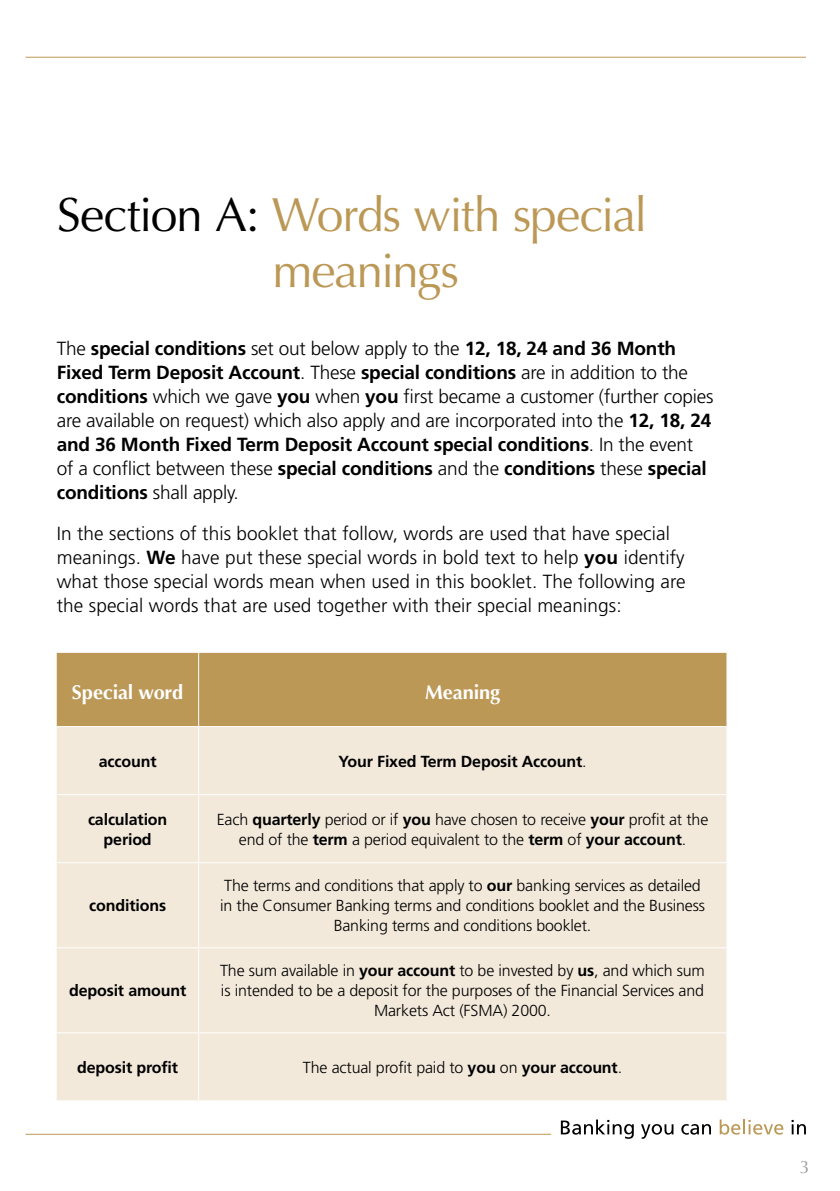
<style>
.page{position:relative;width:840px;height:1191px;background:#fff}
.page>*{position:absolute;margin:0;border:0;box-sizing:border-box;transform-origin:0 0}
.t1{font:48px/55.2px "Optima";letter-spacing:-.03em;color:#bc9856;text-align:center}
.t2{font:700 20px "Optima";letter-spacing:-.01em;color:#fff}
.t3{font:300 19px/24px "Frutiger";letter-spacing:.005em;color:#000}
.t4{font:18px "Optima";color:#9d9d9c}
.t5{font:300 16px/20px "Frutiger";letter-spacing:-.01em;color:#000;text-align:center}
.t6{font:700 16px/20px "Frutiger";letter-spacing:-.01em;color:#000;text-align:center}
.s1{color:#000}
.s2{font-weight:700}
.s3{font-weight:300}
</style>
<div class="page">
<svg style="left:560px;top:1119px;width:73px;height:19px"></svg>
<svg style="left:641px;top:1124px;width:32px;height:14px"></svg>
<svg style="left:681px;top:1124px;width:29px;height:10px"></svg>
<svg style="left:719px;top:1119px;width:64px;height:15px"></svg>
<svg style="left:791px;top:1120px;width:14px;height:14px"></svg>
<hr style="left:26px;top:1133px;width:524px;height:1px;background:#bc9856">
<hr style="left:26px;top:57px;width:779px;height:1px;background:#bc9856">
<div style="left:57px;top:653px;width:669px;height:73px;background:#bc9856"></div>
<div style="left:57px;top:727px;width:669px;height:373px;background:#f2e9db"></div>
<hr style="left:198px;top:653px;width:1px;height:73px;background:#fff">
<hr style="left:198px;top:727px;width:1px;height:67px;background:#fff">
<hr style="left:57px;top:794px;width:141px;height:1px;background:#fff">
<hr style="left:198px;top:794px;width:528px;height:1px;background:#fff">
<hr style="left:198px;top:795px;width:1px;height:67px;background:#fff">
<hr style="left:57px;top:862px;width:141px;height:1px;background:#fff">
<hr style="left:198px;top:862px;width:528px;height:1px;background:#fff">
<hr style="left:198px;top:863px;width:1px;height:84px;background:#fff">
<hr style="left:57px;top:947px;width:141px;height:1px;background:#fff">
<hr style="left:198px;top:947px;width:528px;height:1px;background:#fff">
<hr style="left:198px;top:948px;width:1px;height:84px;background:#fff">
<hr style="left:57px;top:1032px;width:141px;height:1px;background:#fff">
<hr style="left:198px;top:1032px;width:528px;height:1px;background:#fff">
<hr style="left:198px;top:1033px;width:1px;height:67px;background:#fff">
<h1 class="t1" style="left:57px;top:188px;width:592px"><span class="s1">Section A:</span> Words with special meanings</h1>
<p class="t3" style="left:57px;top:336px;width:658px">The <span class="s2">special conditions</span> set out below apply to the <span class="s2">12, 18, 24 and 36 Month Fixed Term Deposit Account</span>. These <span class="s2">special conditions</span> are in addition to the <span class="s2">conditions</span> which we gave <span class="s2">you</span> when <span class="s2">you</span> first became a customer (further copies are available on request) which also apply and are incorporated into the <span class="s2">12, 18, 24 and 36 Month Fixed Term Deposit Account special conditions</span>. In the event of a conflict between these <span class="s2">special conditions</span> and the <span class="s2">conditions</span> these <span class="s2">special conditions</span> shall apply.</p>
<p class="t3" style="left:57px;top:521px;width:630px">In the sections of this booklet that follow, words are used that have special meanings. <span class="s2">We</span> have put these special words in bold text to help <span class="s2">you</span> identify what those special words mean when used in this booklet. The following are the special words that are used together with their special meanings:</p>
<p class="t2" style="left:72px;top:680px;width:113px">Special word</p>
<p class="t2" style="left:425px;top:680px;width:76px">Meaning</p>
<p class="t6" style="left:99px;top:751px;width:59px">account</p>
<p class="t6" style="left:338px;top:751px;width:249px">Your Fixed Term Deposit Account<span class="s3">.</span></p>
<p class="t6" style="left:88px;top:809px;width:81px">calculation period</p>
<p class="t5" style="left:217px;top:809px;width:493px">Each <span class="s2">quarterly</span> period or if <span class="s2">you</span> have chosen to receive <span class="s2">your</span> profit at the end of the <span class="s2">term</span> a period equivalent to the <span class="s2">term</span> of <span class="s2">your account</span>.</p>
<p class="t6" style="left:89px;top:895px;width:78px">conditions</p>
<p class="t6" style="left:69px;top:980px;width:119px">deposit amount</p>
<p class="t5" style="left:220px;top:876px;width:486px">The terms and conditions that apply to <span class="s2">our</span> banking services as detailed in the Consumer Banking terms and conditions booklet and the Business<br>Banking terms and conditions booklet.</p>
<p class="t5" style="left:220px;top:961px;width:486px">The sum available in <span class="s2">your account</span> to be invested by <span class="s2">us</span>, and which sum is intended to be a deposit for the purposes of the Financial Services and<br>Markets Act (FSMA) 2000.</p>
<p class="t6" style="left:77px;top:1057px;width:102px">deposit profit</p>
<p class="t5" style="left:303px;top:1057px;width:320px">The actual profit paid to <span class="s2">you</span> on <span class="s2">your account</span>.</p>
<p class="t4" style="left:799px;top:1156px;width:12px">3</p>
</div>
